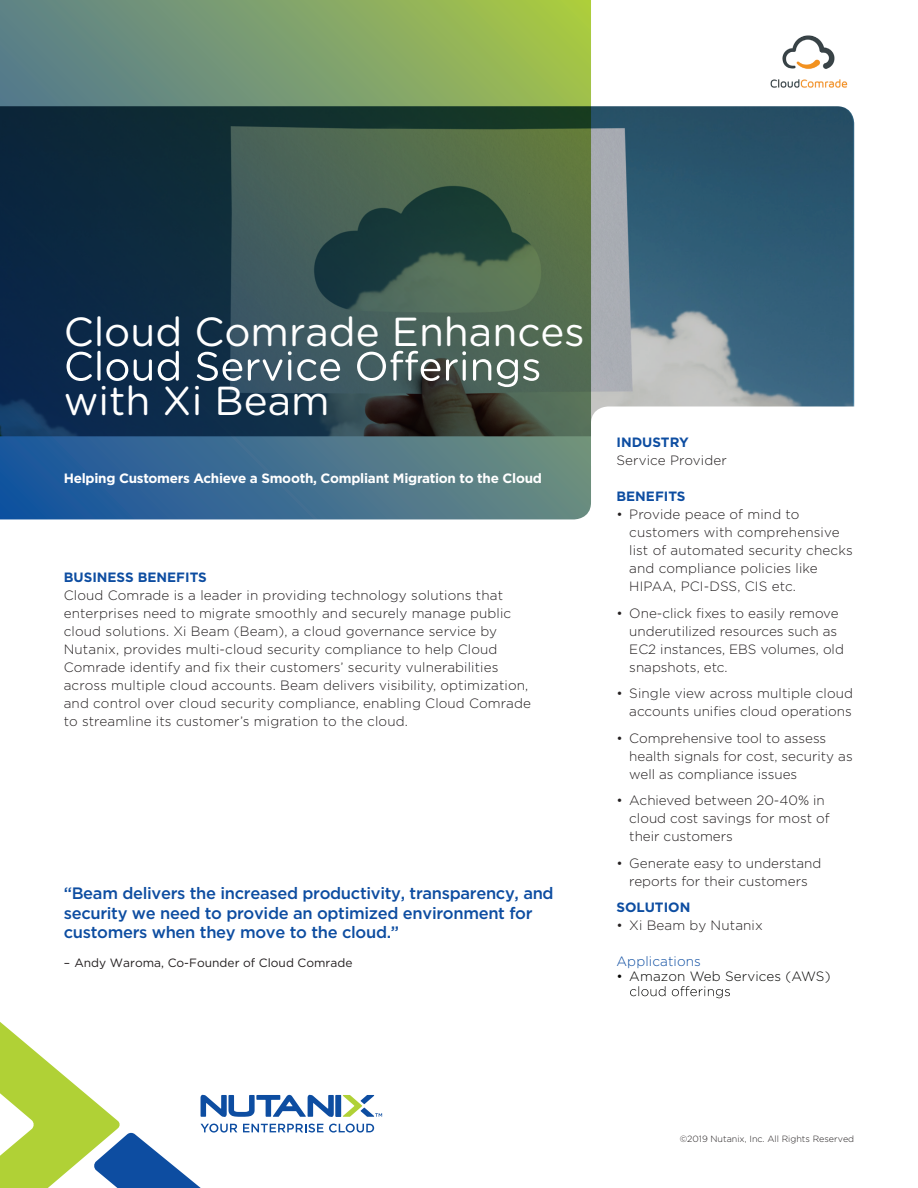
<style>
.page{position:relative;width:918px;height:1188px;background:#fff}
.page>*{position:absolute;margin:0;border:0;box-sizing:border-box;transform-origin:0 0}
.t1{font:40.5px/69px "Gotham Rounded";color:#fff}
.t2{font:500 16.5px/19.8px "Gotham";letter-spacing:-.02em;color:#0d4da1}
.t3{font:300 13.5px/18px "Gotham";letter-spacing:.01em;color:#231f20}
.t4{font:700 13.5px "Gotham";letter-spacing:-.02em;color:#fff}
.t5{font:700 13.5px "Gotham";color:#0d4da1}
.t6{font:300 13.5px "Gotham";letter-spacing:.01em;color:#050503}
.t7{font:300 13.5px "Gotham";letter-spacing:.01em;color:#0d4da1}
.t8{font:12px "Gotham";color:#231f20}
.t9{font:300 9px "Gotham";color:#231f20}
</style>
<div class="page">
<svg style="left:591px;top:106px;width:262px;height:301px;background:#507185"></svg>
<svg style="left:0;top:0;width:591px;height:519px;background:#41605b"></svg>
<svg style="left:0;top:1022px;width:382px;height:166px"></svg>
<svg style="left:67px;top:351px;width:472px;height:36px;background:#566b75"></svg>
<svg style="left:630px;top:986px;width:100px;height:12px"></svg>
<img style="left:770px;top:35px;width:78px;height:53px">
<h1 class="t1" style="left:64px;top:295px;width:522px">Cloud Comrade Enhances with Xi Beam</h1>
<p class="t4" style="left:64px;top:470px;width:480px">Helping Customers Achieve a Smooth, Compliant Migration to the Cloud</p>
<p class="t5" style="left:64px;top:568px;width:145px">BUSINESS BENEFITS</p>
<p class="t3" style="left:64px;top:585px;width:469px">Cloud Comrade is a leader in providing technology solutions that enterprises need to migrate smoothly and securely manage public cloud solutions. Xi Beam (Beam), a cloud governance service by Nutanix, provides multi-cloud security compliance to help Cloud Comrade identify and fix their customers’ security vulnerabilities across multiple cloud accounts. Beam delivers visibility, optimization, and control over cloud security compliance, enabling Cloud Comrade to streamline its customer’s migration to the cloud.</p>
<p class="t2" style="left:64px;top:883px;width:491px">“Beam delivers the increased productivity, transparency, and security we need to provide an optimized environment for customers when they move to the cloud.”</p>
<p class="t8" style="left:64px;top:955px;width:290px">– Andy Waroma, Co-Founder of Cloud Comrade</p>
<p class="t5" style="left:617px;top:433px;width:74px">INDUSTRY</p>
<p class="t3" style="left:617px;top:451px;width:112px">Service Provider</p>
<p class="t5" style="left:617px;top:487px;width:71px">BENEFITS</p>
<p class="t3" style="left:629px;top:505px;width:225px;text-indent:-13px">• Provide peace of mind to customers with comprehensive list of automated security checks and compliance policies like<br>HIPAA, PCI-DSS, CIS etc.</p>
<p class="t3" style="left:629px;top:603px;width:216px;text-indent:-13px">• One-click fixes to easily remove underutilized resources such as<br>EC2 instances, EBS volumes, old snapshots, etc.</p>
<p class="t3" style="left:617px;top:684px;width:238px;text-align:right">• Single view across multiple cloud accounts unifies cloud operations</p>
<p class="t3" style="left:629px;top:728px;width:225px;text-indent:-13px">• Comprehensive tool to assess health signals for cost, security as well as compliance issues</p>
<p class="t3" style="left:629px;top:791px;width:202px;text-indent:-13px">• Achieved between 20-40% in cloud cost savings for most of their customers</p>
<p class="t3" style="left:617px;top:853px;width:206px;text-align:center">• Generate easy to understand reports for their customers</p>
<p class="t5" style="left:617px;top:898px;width:75px">SOLUTION</p>
<p class="t3" style="left:617px;top:916px;width:148px">• Xi Beam by Nutanix</p>
<p class="t7" style="left:617px;top:953px;width:86px">Applications</p>
<p class="t6" style="left:617px;top:968px;width:215px">• Amazon Web Services (AWS)</p>
<p class="t9" style="left:680px;top:1133px;width:176px">©2019 Nutanix, Inc. All Rights Reserved</p>
</div>
